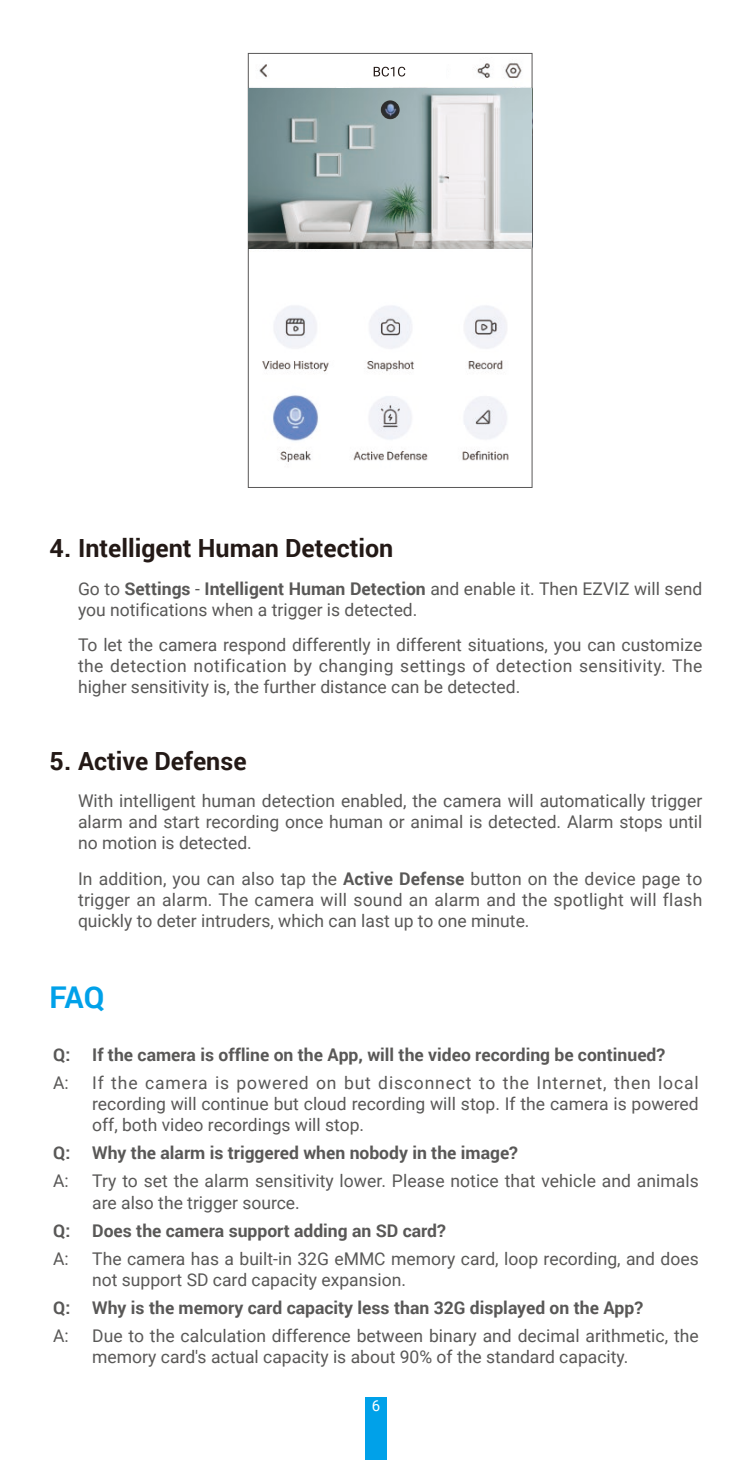
<style>
.page{position:relative;width:752px;height:1460px;background:#fff}
.page>*{position:absolute;margin:0;border:0;box-sizing:border-box;transform-origin:0 0}
.t1{font:700 30px "Roboto";color:#00a1e9}
.t2{font:700 25px "Roboto";color:#231916}
.t3{font:17.5px/21px "Roboto";color:#595857}
.t4{font:700 17.5px "Roboto";color:#595857}
.t5{font:15px "Roboto";color:#fff}
.s1{font-weight:700}
</style>
<div class="page">
<div style="left:365px;top:1398px;width:21px;height:62px;background:#00a1e9"></div>
<img style="left:250px;top:63px;width:280px;height:399px">
<img style="left:248px;top:89px;width:283px;height:159px">
<div style="left:334px;top:64px;width:112px;height:15px;background:#fff"></div>
<svg style="left:373px;top:67px;width:32px;height:10px"></svg>
<img style="left:380px;top:100px;width:19px;height:19px;border-radius:9px">
<h2 class="t2" style="left:50px;top:530px;width:345px">4. Intelligent Human Detection</h2>
<p class="t3" style="left:78px;top:577px;width:625px">Go to <span class="s1">Settings</span> - <span class="s1">Intelligent Human Detection</span> and enable it. Then EZVIZ will send you notifications when a trigger is detected.</p>
<p class="t3" style="left:78px;top:633px;width:625px;text-align:justify">To let the camera respond differently in different situations, you can customize the detection notification by changing settings of detection sensitivity. The higher sensitivity is, the further distance can be detected.</p>
<h2 class="t2" style="left:50px;top:743px;width:198px">5. Active Defense</h2>
<p class="t3" style="left:78px;top:790px;width:625px;text-align:justify">With intelligent human detection enabled, the camera will automatically trigger alarm and start recording once human or animal is detected. Alarm stops until no motion is detected.</p>
<p class="t3" style="left:78px;top:867px;width:625px;text-align:justify">In addition, you can also tap the <span class="s1">Active Defense</span> button on the device page to trigger an alarm. The camera will sound an alarm and the spotlight will flash quickly to deter intruders, which can last up to one minute.</p>
<h1 class="t1" style="left:50px;top:976px;width:57px">FAQ</h1>
<p class="t4" style="left:53px;top:1042px;width:613px">Q: If the camera is offline on the App, will the video recording be continued?</p>
<p class="t3" style="left:53px;top:1072px;width:17px">A:</p>
<p class="t3" style="left:92px;top:1072px;width:607px;text-align:justify">If the camera is powered on but disconnect to the Internet, then local recording will continue but cloud recording will stop. If the camera is powered off, both video recordings will stop.</p>
<p class="t4" style="left:53px;top:1141px;width:466px">Q: Why the alarm is triggered when nobody in the image?</p>
<p class="t3" style="left:53px;top:1170px;width:17px">A:</p>
<p class="t3" style="left:92px;top:1170px;width:608px">Try to set the alarm sensitivity lower. Please notice that vehicle and animals are also the trigger source.</p>
<p class="t4" style="left:53px;top:1218px;width:394px">Q: Does the camera support adding an SD card?</p>
<p class="t3" style="left:53px;top:1247px;width:17px">A:</p>
<p class="t3" style="left:92px;top:1247px;width:607px">The camera has a built-in 32G eMMC memory card, loop recording, and does not support SD card capacity expansion.</p>
<p class="t4" style="left:53px;top:1295px;width:591px">Q: Why is the memory card capacity less than 32G displayed on the App?</p>
<p class="t3" style="left:53px;top:1325px;width:17px">A:</p>
<p class="t3" style="left:92px;top:1325px;width:607px">Due to the calculation difference between binary and decimal arithmetic, the memory card's actual capacity is about 90% of the standard capacity.</p>
<p class="t5" style="left:371px;top:1395px;width:10px">6</p>
</div>
